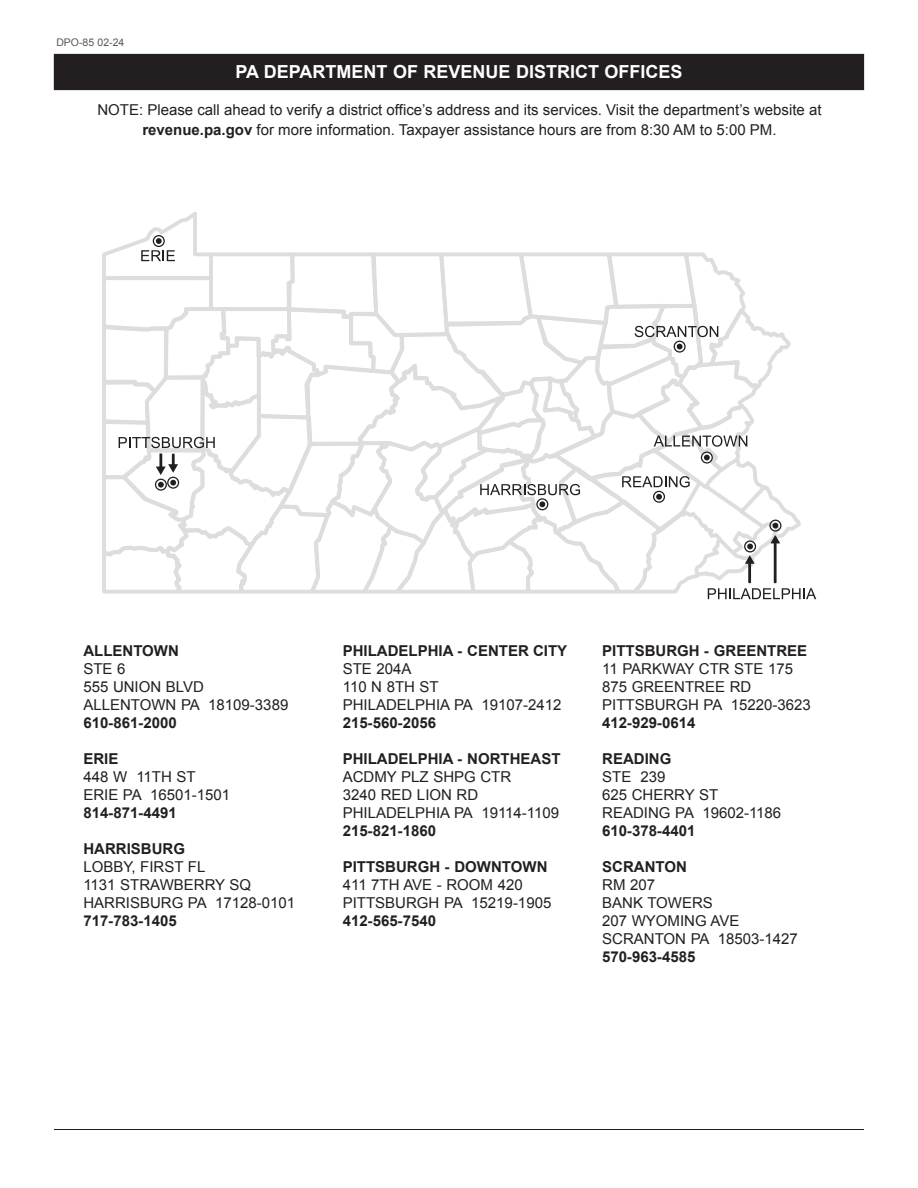
<style>
.page{position:relative;width:918px;height:1188px;background:#fff}
.page>*{position:absolute;margin:0;border:0;box-sizing:border-box;transform-origin:0 0}
.t1{font:700 18px "Arial";color:#fff}
.t2{font:15px/18px "Arial";color:#231f20}
.t3{font:10.5px "Arial";color:#57585a}
.s1{font-weight:700}
</style>
<div class="page">
<div style="left:54px;top:54px;width:810px;height:36px;background:#231f20"></div>
<hr style="left:54px;top:1129px;width:810px;height:1px;background:#231f20">
<svg style="left:102px;top:212px;width:714px;height:387px"></svg>
<p class="t3" style="left:56px;top:37px;width:69px">DPO-85 02-24</p>
<p class="t1" style="left:235px;top:62px;width:449px">PA DEPARTMENT OF REVENUE DISTRICT OFFICES</p>
<p class="t2" style="left:97px;top:100px;width:726px;line-height:19.5px;text-align:center">NOTE: Please call ahead to verify a district office’s address and its services. Visit the department’s website at <span class="s1">revenue.pa.gov</span> for more information. Taxpayer assistance hours are from 8:30 AM to 5:00 PM.</p>
<p class="t2" style="left:83px;top:642px;width:206px"><span class="s1">ALLENTOWN<br></span>STE 6<br>555 UNION BLVD<br>ALLENTOWN PA 18109-3389<br><span class="s1">610-861-2000</span></p>
<p class="t2" style="left:83px;top:750px;width:148px"><span class="s1">ERIE<br></span>448 W 11TH ST<br>ERIE PA 16501-1501<br><span class="s1">814-871-4491</span></p>
<p class="t2" style="left:83px;top:840px;width:213px"><span class="s1">HARRISBURG<br></span>LOBBY, FIRST FL<br>1131 STRAWBERRY SQ<br>HARRISBURG PA 17128-0101<br><span class="s1">717-783-1405</span></p>
<p class="t2" style="left:343px;top:642px;width:226px"><span class="s1">PHILADELPHIA - CENTER CITY<br></span>STE 204A<br>110 N 8TH ST<br>PHILADELPHIA PA 19107-2412<br><span class="s1">215-560-2056</span></p>
<p class="t2" style="left:343px;top:750px;width:219px"><span class="s1">PHILADELPHIA - NORTHEAST<br></span>ACDMY PLZ SHPG CTR<br>3240 RED LION RD<br>PHILADELPHIA PA 19114-1109<br><span class="s1">215-821-1860</span></p>
<p class="t2" style="left:343px;top:858px;width:210px"><span class="s1">PITTSBURGH - DOWNTOWN<br></span>411 7TH AVE - ROOM 420<br>PITTSBURGH PA 15219-1905<br><span class="s1">412-565-7540</span></p>
<p class="t2" style="left:602px;top:642px;width:210px"><span class="s1">PITTSBURGH - GREENTREE<br></span>11 PARKWAY CTR STE 175<br>875 GREENTREE RD<br>PITTSBURGH PA 15220-3623<br><span class="s1">412-929-0614</span></p>
<p class="t2" style="left:602px;top:750px;width:181px"><span class="s1">READING<br></span>STE 239<br>625 CHERRY ST<br>READING PA 19602-1186<br><span class="s1">610-378-4401</span></p>
<p class="t2" style="left:602px;top:858px;width:197px"><span class="s1">SCRANTON<br></span>RM 207<br>BANK TOWERS<br>207 WYOMING AVE<br>SCRANTON PA 18503-1427<br><span class="s1">570-963-4585</span></p>
</div>
